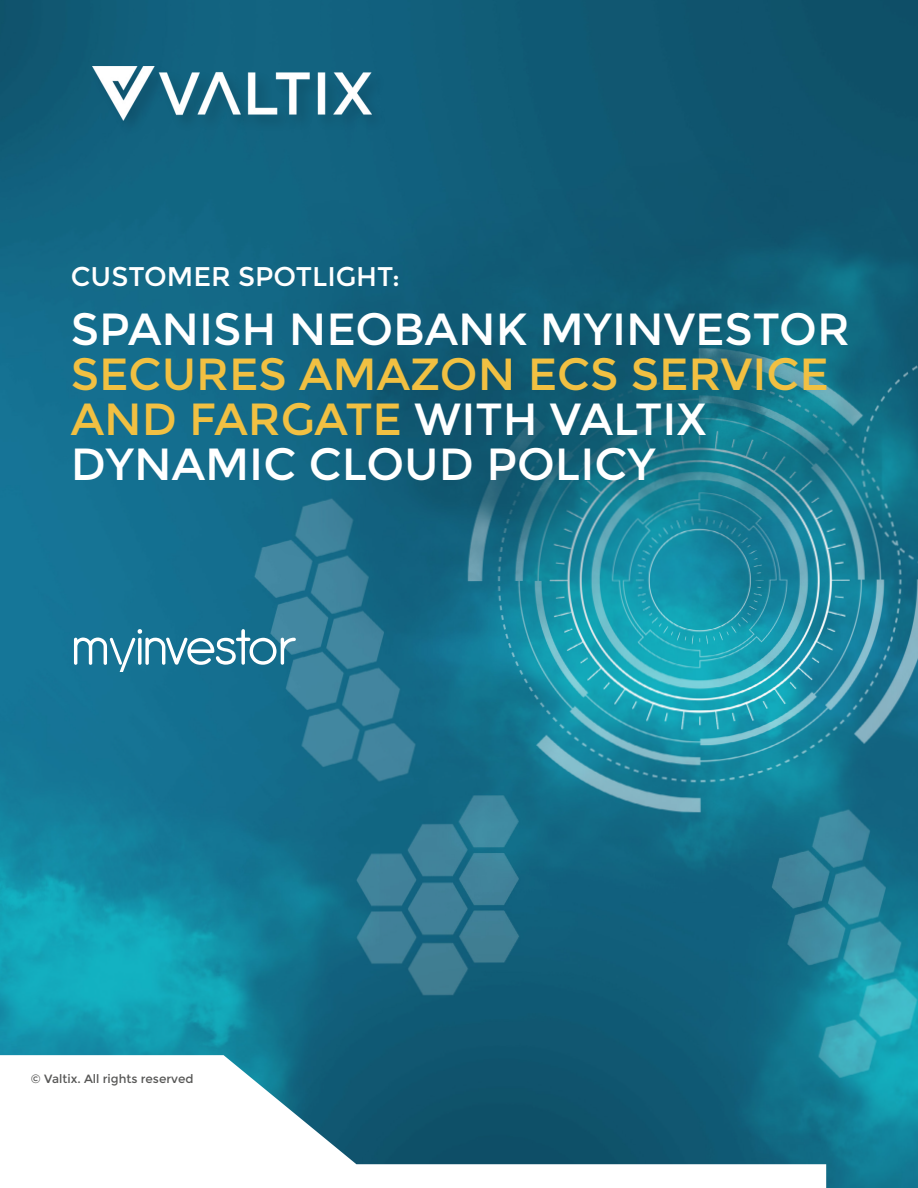
<style>
.page{position:relative;width:918px;height:1188px;background:#fff}
.page>*{position:absolute;margin:0;border:0;box-sizing:border-box;transform-origin:0 0}
.t1{font:45px/45px "Montserrat";color:#f1c042}
.t2{font:45px "Montserrat";color:#fff}
.t3{font:27px "Montserrat";color:#fff}
.t4{font:12px "Montserrat";color:#575756}
.s1{color:#fff}
</style>
<div class="page">
<img style="left:0;top:0;width:918px;height:1188px">
<svg style="left:0;top:1055px;width:826px;height:133px"></svg>
<div style="left:91px;top:63px;width:297px;height:74px;background:#12627f"></div>
<img style="left:93px;top:67px;width:278px;height:54px">
<svg style="left:74px;top:629px;width:222px;height:42px"></svg>
<p class="t3" style="left:71px;top:261px;width:331px">CUSTOMER SPOTLIGHT:</p>
<p class="t2" style="left:71px;top:303px;width:781px">SPANISH NEOBANK MYINVESTOR</p>
<p class="t1" style="left:71px;top:352px;width:760px">SECURES AMAZON ECS SERVICE<br>AND FARGATE <span class="s1">WITH VALTIX<br>DYNAMIC CLOUD POLICY</span></p>
<p class="t4" style="left:31px;top:1072px;width:164px">© Valtix. All rights reserved</p>
</div>
